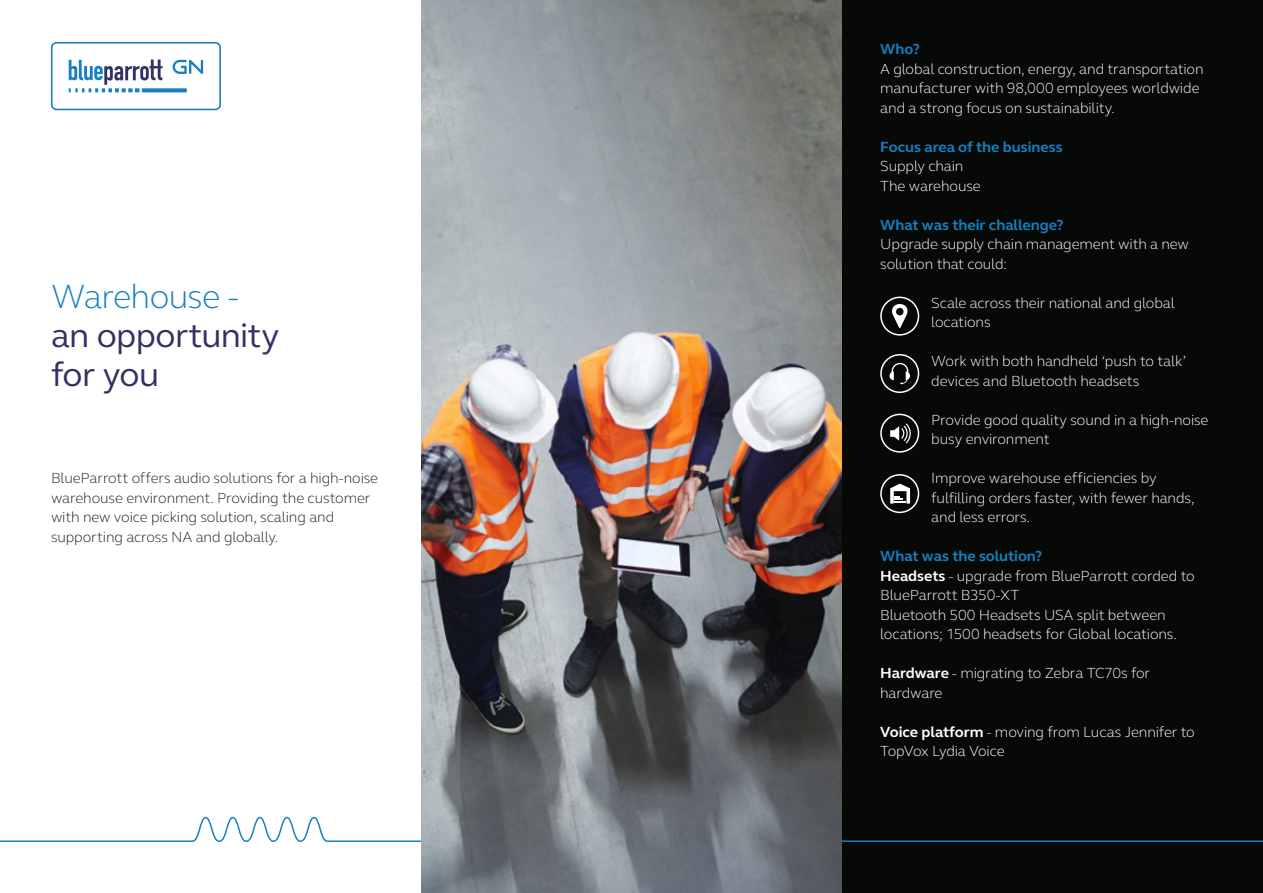
<style>
.page{position:relative;width:1263px;height:893px;background:#fff}
.page>*{position:absolute;margin:0;border:0;box-sizing:border-box;transform-origin:0 0}
.t1{font:34.5px "GN Elliot";letter-spacing:-.02em;color:#313164}
.t2{font:300 34.5px "GN Elliot";letter-spacing:-.02em;color:#1680c3}
.t3{font:300 15px/19.5px "GN Elliot";letter-spacing:-.01em;color:#fff}
.t4{font:300 15px/19.5px "GN Elliot";letter-spacing:-.01em;color:#231f20}
.t5{font:700 15px "GN Elliot";letter-spacing:-.005em;color:#1680c3}
.s1{font-weight:700}
</style>
<div class="page">
<div style="left:842px;top:0;width:421px;height:893px;background:#070906"></div>
<hr style="left:0;top:840px;width:193px;height:2px;background:#1680c3">
<svg style="left:191px;top:816px;width:136px;height:26px"></svg>
<hr style="left:327px;top:840px;width:936px;height:2px;background:#1680c3">
<svg style="left:51px;top:42px;width:170px;height:68px"></svg>
<div style="left:880px;top:297px;width:39px;height:39px;border:2px solid #fff;border-radius:50%"></div>
<div style="left:880px;top:354px;width:39px;height:39px;border:2px solid #fff;border-radius:50%"></div>
<div style="left:880px;top:414px;width:39px;height:39px;border:2px solid #fff;border-radius:50%"></div>
<div style="left:880px;top:474px;width:39px;height:39px;border:2px solid #fff;border-radius:50%"></div>
<img style="left:421px;top:0;width:421px;height:893px">
<svg style="left:889px;top:363px;width:21px;height:21px"></svg>
<svg style="left:890px;top:484px;width:20px;height:20px"></svg>
<svg style="left:892px;top:304px;width:16px;height:24px"></svg>
<svg style="left:890px;top:423px;width:21px;height:20px"></svg>
<p class="t2" style="left:51px;top:273px;width:189px">Warehouse -</p>
<p class="t1" style="left:51px;top:312px;width:230px">an opportunity</p>
<p class="t1" style="left:51px;top:351px;width:110px">for you</p>
<p class="t4" style="left:51px;top:468px;width:329px">BlueParrott offers audio solutions for a high-noise warehouse environment. Providing the customer with new voice picking solution, scaling and supporting across NA and globally.</p>
<p class="t5" style="left:880px;top:39px;width:41px">Who?</p>
<p class="t3" style="left:880px;top:58px;width:325px">A global construction, energy, and transportation manufacturer with 98,000 employees worldwide and a strong focus on sustainability.</p>
<p class="t5" style="left:880px;top:136px;width:184px">Focus area of the business</p>
<p class="t3" style="left:880px;top:156px;width:85px">Supply chain</p>
<p class="t3" style="left:880px;top:175px;width:102px">The warehouse</p>
<p class="t5" style="left:880px;top:214px;width:185px">What was their challenge?</p>
<p class="t3" style="left:880px;top:234px;width:310px">Upgrade supply chain management with a new solution that could:</p>
<p class="t3" style="left:931px;top:292px;width:245px">Scale across their national and global locations</p>
<p class="t3" style="left:931px;top:351px;width:256px">Work with both handheld ‘push to talk’ devices and Bluetooth headsets</p>
<p class="t3" style="left:931px;top:409px;width:279px">Provide good quality sound in a high-noise busy environment</p>
<p class="t3" style="left:931px;top:468px;width:227px">Improve warehouse efficiencies by</p>
<p class="t3" style="left:931px;top:487px;width:265px">fulfilling orders faster, with fewer hands, and less errors.</p>
<p class="t5" style="left:880px;top:546px;width:164px">What was the solution?</p>
<p class="t3" style="left:880px;top:565px;width:316px"><span class="s1">Headsets</span> - upgrade from BlueParrott corded to<br>BlueParrott B350-XT</p>
<p class="t3" style="left:880px;top:604px;width:287px">Bluetooth 500 Headsets USA split between</p>
<p class="t3" style="left:880px;top:624px;width:298px">locations; 1500 headsets for Global locations.</p>
<p class="t3" style="left:880px;top:663px;width:271px"><span class="s1">Hardware</span> - migrating to Zebra TC70s for</p>
<p class="t3" style="left:880px;top:682px;width:64px">hardware</p>
<p class="t3" style="left:880px;top:721px;width:316px"><span class="s1">Voice platform</span> - moving from Lucas Jennifer to<br>TopVox Lydia Voice</p>
</div>
